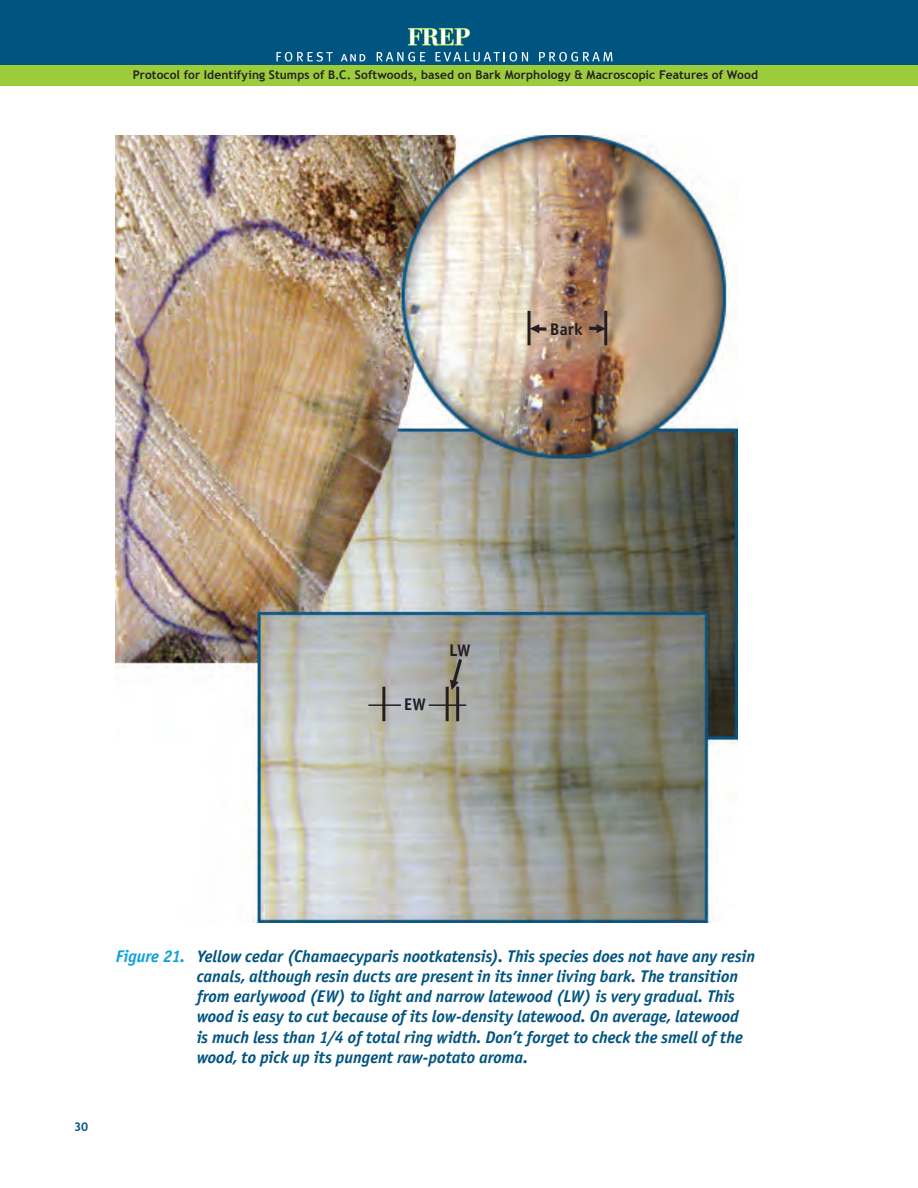
<style>
.page{position:relative;width:918px;height:1188px;background:#fff}
.page>*{position:absolute;margin:0;border:0;box-sizing:border-box;transform-origin:0 0}
.t1{font:italic 16.8px/20.2px "Officina Sans Bold A";letter-spacing:-.005em;color:#005480}
.Body_text{font:16.8px "Officina Sans Bold A";color:#231f20}
.t2{font:700 12px "Trebuchet MS";letter-spacing:.01em;color:#231f20}
.t3{font:700 12px "Trebuchet MS";color:#005480}
.s1{color:#0ca1dd}
</style>
<div class="page">
<div style="left:0;top:57px;width:918px;height:29px;background:#9ccb3b"></div>
<div style="left:0;top:0;width:918px;height:65px;background:#005480"></div>
<svg style="left:277px;top:52px;width:56px;height:10px"></svg>
<svg style="left:341px;top:54px;width:24px;height:7px"></svg>
<svg style="left:377px;top:28px;width:151px;height:34px"></svg>
<svg style="left:539px;top:52px;width:74px;height:10px"></svg>
<img style="left:116px;top:135px;width:622px;height:787px">
<hr style="left:382px;top:687px;width:3px;height:34px;background:#231f20">
<hr style="left:446px;top:687px;width:3px;height:34px;background:#231f20">
<hr style="left:456px;top:687px;width:3px;height:34px;background:#231f20">
<hr style="left:368px;top:704px;width:33px;height:2px;background:#231f20">
<hr style="left:429px;top:704px;width:37px;height:2px;background:#231f20">
<svg style="left:450px;top:659px;width:12px;height:31px"></svg>
<hr style="left:528px;top:311px;width:3px;height:34px;background:#231f20">
<svg style="left:530px;top:324px;width:17px;height:9px"></svg>
<hr style="left:604px;top:311px;width:3px;height:34px;background:#231f20">
<svg style="left:589px;top:324px;width:16px;height:9px"></svg>
<p class="t2" style="left:133px;top:68px;width:627px">Protocol for Identifying Stumps of B.C. Softwoods, based on Bark Morphology &amp; Macroscopic Features of Wood</p>
<p class="Body_text" style="left:550px;top:319px;width:34px">Bark</p>
<p class="Body_text" style="left:404px;top:694px;width:23px">EW</p>
<p class="Body_text" style="left:449px;top:640px;width:23px">LW</p>
<p class="t3" style="left:74px;top:1119px;width:16px">30</p>
<p class="t1" style="left:197px;top:946px;width:560px;text-indent:-81px"><span class="s1">Figure 21.</span> Yellow cedar (Chamaecyparis nootkatensis). This species does not have any resin canals, although resin ducts are present in its inner living bark. The transition from earlywood (EW) to light and narrow latewood (LW) is very gradual. This wood is easy to cut because of its low-density latewood. On average, latewood<br>is much less than 1/4 of total ring width. Don’t forget to check the smell of the wood, to pick up its pungent raw-potato aroma.</p>
</div>
